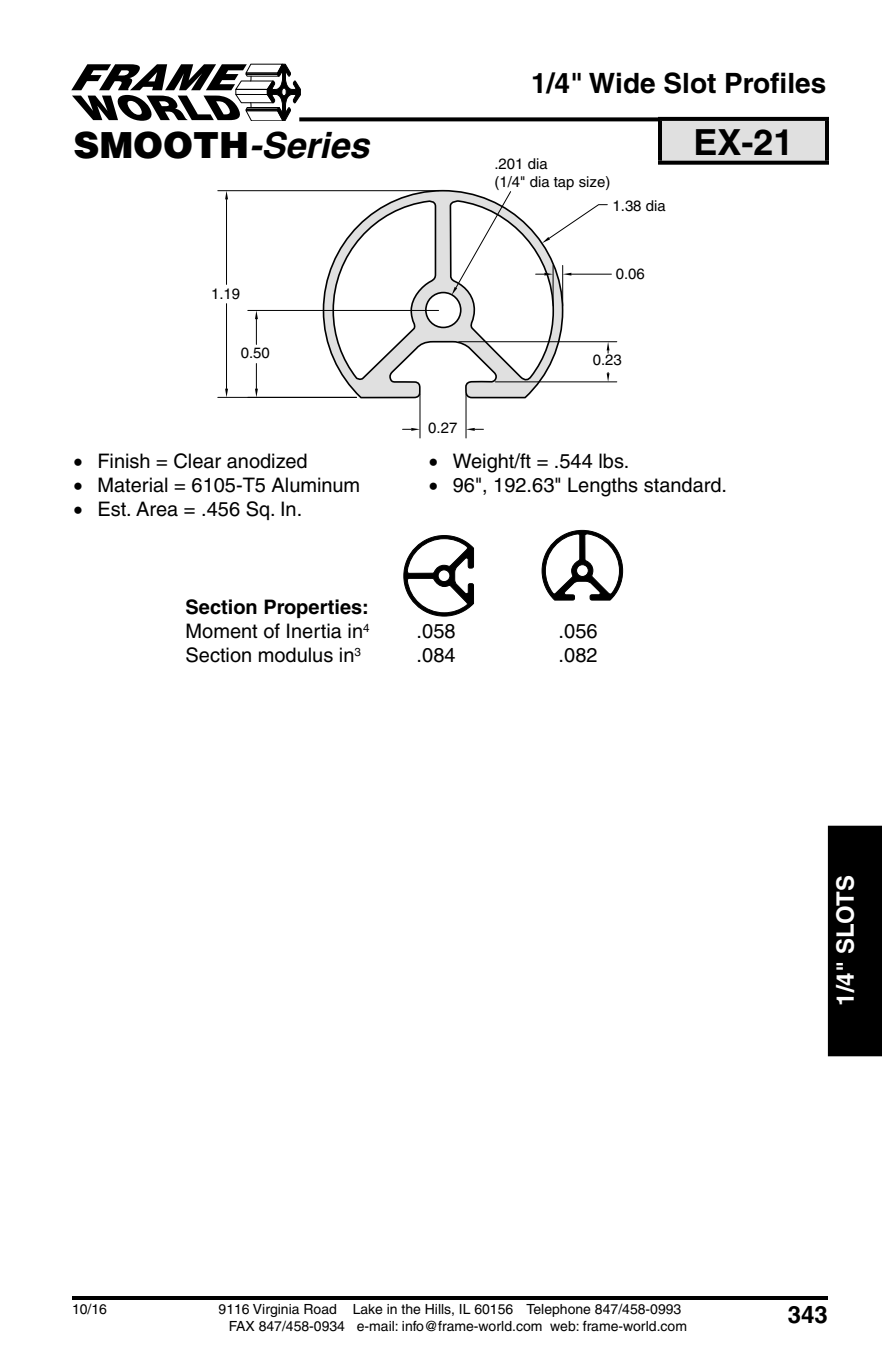
<style>
.page{position:relative;width:882px;height:1368px;background:#fff}
.page>*{position:absolute;margin:0;border:0;box-sizing:border-box;transform-origin:0 0}
.t1{font:italic 700 36px "Helvetica";color:#000}
.t2{font:700 36px "Helvetica";color:#000}
.t3{font:700 28px "Helvetica";color:#000}
.t4{font:700 24px "Helvetica";color:#fff}
.t5{font:700 24px "Helvetica";color:#000}
.t6{font:20px "Helvetica";color:#000}
.t7{font:700 20px/24px "Helvetica";color:#000}
.t8{font:15px/18px "Helvetica";color:#000}
.t9{font:14px/16.8px "Helvetica";color:#000}
.s1{font-weight:900;font-style:normal}
.s2{font-weight:400}
</style>
<div class="page">
<div style="left:828px;top:826px;width:54px;height:230px;background:#000"></div>
<svg style="left:301px;top:117px;width:357px;height:4px"></svg>
<hr style="left:72px;top:1296px;width:756px;height:4px;background:#000">
<svg style="left:71px;top:63px;width:230px;height:58px"></svg>
<div style="left:660px;top:119px;width:167px;height:44px;background:#e0e0e0"></div>
<svg style="left:658px;top:117px;width:171px;height:4px"></svg>
<hr style="left:658px;top:121px;width:4px;height:40px;background:#000">
<hr style="left:825px;top:121px;width:4px;height:40px;background:#000">
<svg style="left:658px;top:161px;width:171px;height:4px"></svg>
<svg style="left:322px;top:189px;width:242px;height:212px"></svg>
<hr style="left:571px;top:274px;width:40px;height:1px;background:#000">
<hr style="left:459px;top:341px;width:158px;height:1px;background:#000">
<hr style="left:495px;top:381px;width:122px;height:1px;background:#000">
<hr style="left:248px;top:310px;width:191px;height:1px;background:#000">
<svg style="left:255px;top:310px;width:3px;height:34px"></svg>
<svg style="left:255px;top:364px;width:3px;height:33px"></svg>
<hr style="left:218px;top:397px;width:139px;height:1px;background:#000">
<hr style="left:218px;top:190px;width:221px;height:1px;background:#000">
<hr style="left:226px;top:304px;width:1px;height:85px;background:#000">
<hr style="left:226px;top:199px;width:1px;height:85px;background:#000">
<svg style="left:225px;top:389px;width:3px;height:8px"></svg>
<svg style="left:225px;top:191px;width:3px;height:8px"></svg>
<hr style="left:420px;top:394px;width:1px;height:44px;background:#000">
<hr style="left:466px;top:394px;width:1px;height:44px;background:#000">
<svg style="left:403px;top:428px;width:17px;height:3px"></svg>
<svg style="left:466px;top:428px;width:17px;height:3px"></svg>
<svg style="left:449px;top:191px;width:161px;height:191px"></svg>
<svg style="left:542px;top:530px;width:81px;height:71px"></svg>
<svg style="left:403px;top:535px;width:71px;height:82px"></svg>
<h1 class="t1" style="left:73px;top:132px;width:297px"><span class="s1">SMOOTH</span>-Series</h1>
<p class="t8" style="left:211px;top:286px;width:31px">1.19</p>
<p class="t8" style="left:241px;top:346px;width:31px">0.50</p>
<p class="t6" style="left:73px;top:453px;width:236px">• Finish = Clear anodized</p>
<p class="t6" style="left:73px;top:477px;width:288px">• Material = 6105-T5 Aluminum</p>
<p class="t6" style="left:73px;top:501px;width:230px">• Est. Area = .456 Sq. In.</p>
<p class="t7" style="left:186px;top:597px;width:186px">Section Properties:<br><span class="s2">Moment of Inertia in</span><sup>4</sup></p>
<h2 class="t3" style="left:531px;top:73px;width:297px">1/4" Wide Slot Profiles</h2>
<h1 class="t2" style="left:693px;top:129px;width:102px">EX-21</h1>
<p class="t8" style="left:494px;top:156px;width:117px">.201 dia<br>(1/4" dia tap size)</p>
<p class="t8" style="left:613px;top:198px;width:55px">1.38 dia</p>
<p class="t8" style="left:616px;top:266px;width:31px">0.06</p>
<p class="t8" style="left:428px;top:420px;width:31px">0.27</p>
<p class="t8" style="left:593px;top:352px;width:31px">0.23</p>
<p class="t6" style="left:429px;top:453px;width:202px">• Weight/ft = .544 lbs.</p>
<p class="t6" style="left:429px;top:477px;width:300px">• 96", 192.63" Lengths standard.</p>
<p class="t6" style="left:417px;top:624px;width:40px">.058</p>
<p class="t6" style="left:559px;top:624px;width:40px">.056</p>
<p class="t6" style="left:186px;top:648px;width:177px">Section modulus in<sup>3</sup></p>
<p class="t6" style="left:417px;top:648px;width:40px">.084</p>
<p class="t6" style="left:559px;top:648px;width:40px">.082</p>
<p class="t4" style="left:836px;top:1006px;width:132px;rotate:-90deg">1/4" SLOTS</p>
<p class="t9" style="left:72px;top:1302px;width:37px">10/16</p>
<p class="t9" style="left:229px;top:1302px;width:460px;text-indent:-10px">9116 Virginia Road Lake in the Hills, IL 60156 Telephone 847/458-0993<br>FAX 847/458-0934 e-mail: info@frame-world.com web: frame-world.com</p>
<p class="t5" style="left:788px;top:1306px;width:42px">343</p>
</div>
